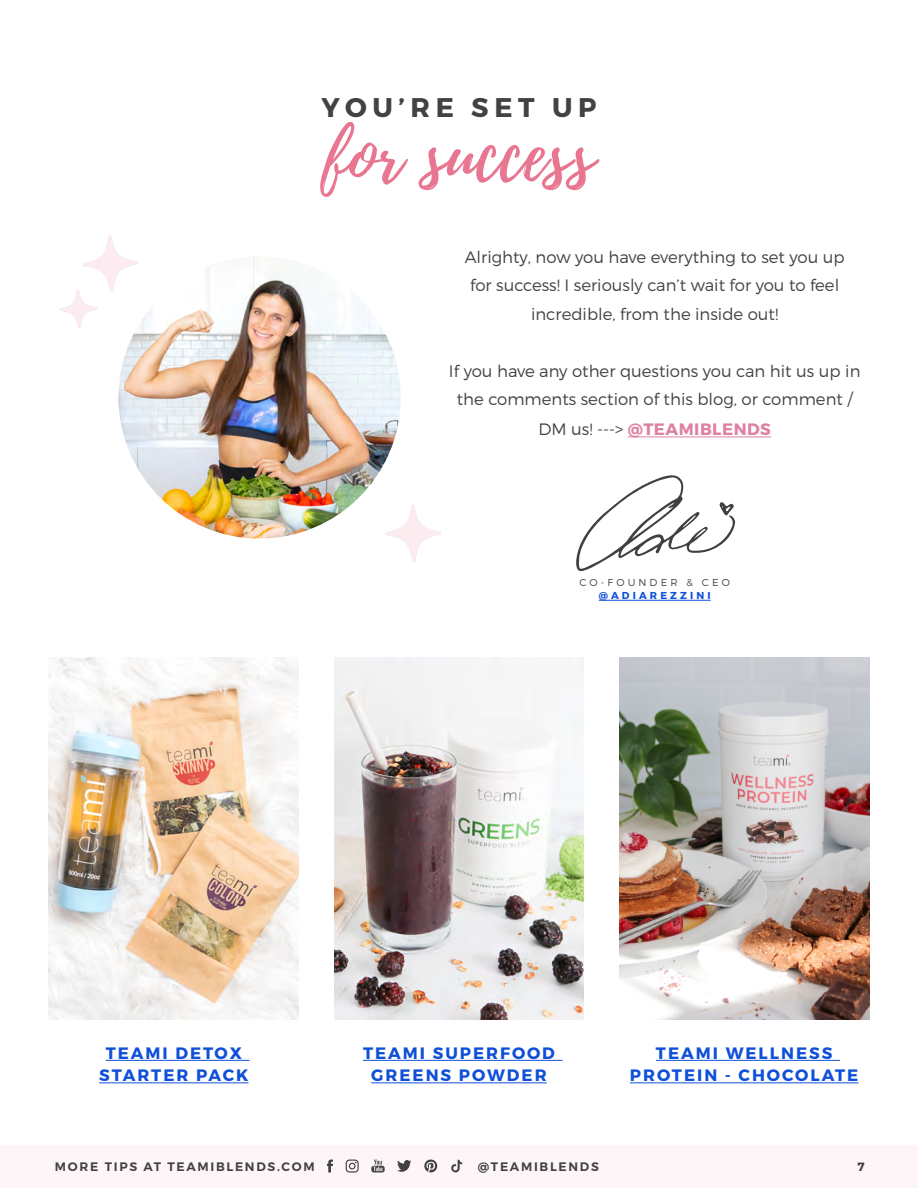
<style>
.page{position:relative;width:918px;height:1188px;background:#fff}
.page>*{position:absolute;margin:0;border:0;box-sizing:border-box;transform-origin:0 0}
.t1{font:73.5px "Playlist Script";color:#e87691}
.t2{font:700 27px "Montserrat";letter-spacing:.21em;color:#424242}
.t3{font:300 16.5px/28.5px "Montserrat";color:#424242;text-align:center}
.t4{font:700 16.5px/22.5px "Montserrat";letter-spacing:.12em;color:#0f4fd9;text-align:center}
.t5{font:700 16.5px "Montserrat";letter-spacing:.03em;color:#de80a3}
.t6{font:600 12.3px "Montserrat";letter-spacing:.14em;color:#424242}
.t7{font:700 12px "Montserrat";color:#424242}
.t8{font:300 10.05px "Montserrat";letter-spacing:.31em;color:#424242}
.t9{font:700 10.05px "Montserrat";letter-spacing:.31em;color:#0f4fd9}
.s1{font-weight:300;color:#424242}
</style>
<div class="page">
<div style="left:0;top:1145px;width:918px;height:43px;background:#fdf5f7"></div>
<svg style="left:371px;top:1160px;width:14px;height:13px"></svg>
<svg style="left:327px;top:1160px;width:6px;height:12px"></svg>
<svg style="left:424px;top:1160px;width:13px;height:12px"></svg>
<svg style="left:397px;top:1160px;width:14px;height:12px"></svg>
<svg style="left:346px;top:1160px;width:13px;height:13px"></svg>
<svg style="left:451px;top:1160px;width:11px;height:12px"></svg>
<hr style="left:628px;top:437px;width:143px;height:1px;background:#de80a3">
<hr style="left:106px;top:1060px;width:144px;height:1px;background:#0f4fd9">
<hr style="left:99px;top:1082px;width:150px;height:1px;background:#0f4fd9">
<hr style="left:363px;top:1060px;width:200px;height:1px;background:#0f4fd9">
<hr style="left:371px;top:1082px;width:176px;height:1px;background:#0f4fd9">
<hr style="left:656px;top:1060px;width:184px;height:1px;background:#0f4fd9">
<hr style="left:630px;top:1082px;width:228px;height:1px;background:#0f4fd9">
<img style="left:49px;top:658px;width:250px;height:362px">
<img style="left:334px;top:658px;width:250px;height:362px">
<img style="left:619px;top:658px;width:250px;height:362px">
<hr style="left:599px;top:600px;width:112px;height:1px;background:#0f4fd9">
<svg style="left:576px;top:475px;width:159px;height:97px"></svg>
<img style="left:118px;top:256px;width:283px;height:283px;border-radius:141px">
<svg style="left:59px;top:235px;width:80px;height:94px"></svg>
<svg style="left:385px;top:504px;width:56px;height:58px"></svg>
<h2 class="t2" style="left:321px;top:90px;width:277px">YOU’RE SET UP</h2>
<h1 class="t1" style="left:324px;top:102px;width:272px">for success</h1>
<p class="t3" style="left:465px;top:242px;width:381px">Alrighty, now you have everything to set you up for success! I seriously can’t wait for you to feel incredible, from the inside out!</p>
<p class="t3" style="left:449px;top:356px;width:413px">If you have any other questions you can hit us up in the comments section of this blog, or comment /</p>
<p class="t5" style="left:538px;top:419px;width:234px"><span class="s1">DM us! ---&gt;</span> @TEAMIBLENDS</p>
<p class="t8" style="left:580px;top:576px;width:152px">CO-FOUNDER &amp; CEO</p>
<p class="t9" style="left:599px;top:589px;width:113px">@ADIAREZZINI</p>
<p class="t4" style="left:99px;top:1042px;width:151px">TEAMI DETOX<br>STARTER PACK</p>
<p class="t4" style="left:363px;top:1042px;width:193px">TEAMI SUPERFOOD<br>GREENS POWDER</p>
<p class="t4" style="left:630px;top:1042px;width:230px">TEAMI WELLNESS<br>PROTEIN - CHOCOLATE</p>
<p class="t6" style="left:55px;top:1159px;width:261px">MORE TIPS AT TEAMIBLENDS.COM</p>
<p class="t6" style="left:478px;top:1159px;width:123px">@TEAMIBLENDS</p>
<p class="t7" style="left:858px;top:1159px;width:9px">7</p>
</div>
